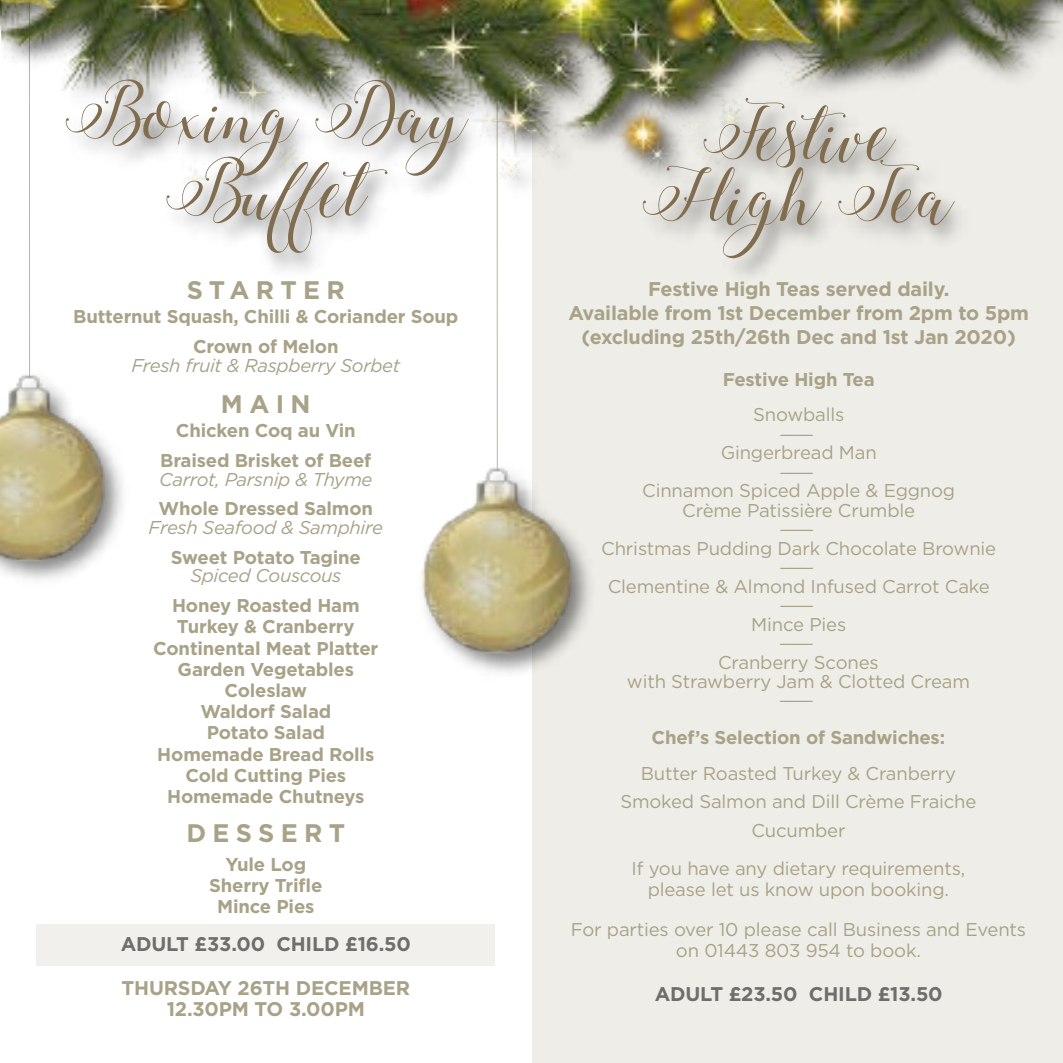
<style>
.page{position:relative;width:1063px;height:1063px;background:#fff}
.page>*{position:absolute;margin:0;border:0;box-sizing:border-box;transform-origin:0 0}
.t1{font:71px/77.2px "Stylish Calligraphy Demo";color:#806d50;text-align:center}
.t2{font:700 25.25px "Gotham";letter-spacing:.25em;color:#a8a288}
.t3{font:700 19.75px/23.8px "Gotham";letter-spacing:-.01em;color:#a8a288;text-align:center}
.t4{font:700 19.75px "Gotham";letter-spacing:-.01em;color:#6e6e6d}
.t5{font:18.5px/19px "Gotham";letter-spacing:-.01em;color:#a8a288;text-align:center}
.t6{font:700 18.5px/21.2px "Gotham";letter-spacing:-.01em;color:#a8a288;text-align:center}
.t7{font:italic 18.5px "Gotham";letter-spacing:-.02em;color:#a8a288}
</style>
<div class="page">
<div style="left:532px;top:0;width:531px;height:1063px;background:#efede8"></div>
<div style="left:36px;top:924px;width:459px;height:41px;background:#efede8"></div>
<img style="left:0;top:446px;width:123px;height:134px">
<img style="left:0;top:374px;width:104px;height:188px">
<hr style="left:29px;top:0;width:1px;height:377px;background:#bdb8a5">
<img style="left:422px;top:466px;width:150px;height:189px">
<hr style="left:497px;top:70px;width:1px;height:399px;background:#c9c6b6">
<img style="left:1px;top:0;width:1062px;height:87px">
<img style="left:1px;top:67px;width:585px;height:246px">
<img style="left:521px;top:87px;width:438px;height:226px">
<h1 class="t1" style="left:64px;top:75px;width:405px">Boxing Day<br>Buffet</h1>
<h2 class="t2" style="left:187px;top:282px;width:160px">STARTER</h2>
<p class="t6" style="left:73px;top:303px;width:387px;line-height:29.8px">Butternut Squash, Chilli &amp; Coriander Soup<br>Crown of Melon</p>
<p class="t7" style="left:131px;top:359px;width:270px">Fresh fruit &amp; Raspberry Sorbet</p>
<h2 class="t2" style="left:221px;top:395px;width:91px">MAIN</h2>
<p class="t6" style="left:160px;top:417px;width:213px;line-height:29.8px">Chicken Coq au Vin<br>Braised Brisket of Beef</p>
<p class="t7" style="left:159px;top:473px;width:215px">Carrot, Parsnip &amp; Thyme</p>
<p class="t6" style="left:159px;top:500px;width:216px">Whole Dressed Salmon</p>
<p class="t7" style="left:149px;top:521px;width:236px">Fresh Seafood &amp; Samphire</p>
<p class="t6" style="left:171px;top:548px;width:192px">Sweet Potato Tagine</p>
<p class="t7" style="left:190px;top:569px;width:152px">Spiced Couscous</p>
<p class="t6" style="left:153px;top:596px;width:227px">Honey Roasted Ham<br>Turkey &amp; Cranberry<br>Continental Meat Platter<br>Garden Vegetables<br>Coleslaw<br>Waldorf Salad<br>Potato Salad<br>Homemade Bread Rolls<br>Cold Cutting Pies<br>Homemade Chutneys</p>
<h2 class="t2" style="left:186px;top:824px;width:160px">DESSERT</h2>
<p class="t6" style="left:209px;top:855px;width:115px">Yule Log<br>Sherry Trifle<br>Mince Pies</p>
<p class="t4" style="left:121px;top:937px;width:292px">ADULT £33.00 CHILD £16.50</p>
<p class="t3" style="left:122px;top:979px;width:290px;line-height:21.2px">THURSDAY 26TH DECEMBER<br>12.30PM TO 3.00PM</p>
<h1 class="t1" style="left:643px;top:104px;width:312px;line-height:62px">Festive<br>High Tea</h1>
<p class="t3" style="left:568px;top:279px;width:462px">Festive High Teas served daily.<br>Available from 1st December from 2pm to 5pm (excluding 25th/26th Dec and 1st Jan 2020)</p>
<p class="t6" style="left:723px;top:370px;width:153px">Festive High Tea</p>
<p class="t5" style="left:753px;top:407px;width:93px">Snowballs</p>
<p class="t7" style="left:782px;top:420px;width:34px">___</p>
<p class="t5" style="left:721px;top:445px;width:158px">Gingerbread Man</p>
<p class="t7" style="left:782px;top:458px;width:34px">___</p>
<p class="t5" style="left:642px;top:483px;width:314px">Cinnamon Spiced Apple &amp; Eggnog<br>Crème Patissière Crumble</p>
<p class="t7" style="left:782px;top:515px;width:34px">___</p>
<p class="t5" style="left:601px;top:540px;width:396px">Christmas Pudding Dark Chocolate Brownie</p>
<p class="t7" style="left:782px;top:553px;width:34px">___</p>
<p class="t5" style="left:608px;top:578px;width:384px">Clementine &amp; Almond Infused Carrot Cake</p>
<p class="t7" style="left:782px;top:591px;width:34px">___</p>
<p class="t5" style="left:751px;top:616px;width:96px">Mince Pies</p>
<p class="t7" style="left:782px;top:629px;width:34px">___</p>
<p class="t5" style="left:627px;top:654px;width:345px">Cranberry Scones<br>with Strawberry Jam &amp; Clotted Cream</p>
<p class="t7" style="left:782px;top:686px;width:34px">___</p>
<p class="t6" style="left:652px;top:728px;width:295px">Chef’s Selection of Sandwiches:</p>
<p class="t5" style="left:620px;top:760px;width:358px;line-height:28.8px">Butter Roasted Turkey &amp; Cranberry<br>Smoked Salmon and Dill Crème Fraiche<br>Cucumber</p>
<p class="t5" style="left:632px;top:859px;width:335px;line-height:21.2px">If you have any dietary requirements, please let us know upon booking.</p>
<p class="t5" style="left:571px;top:920px;width:457px;line-height:21.2px">For parties over 10 please call Business and Events on 01443 803 954 to book.</p>
<p class="t4" style="left:655px;top:987px;width:289px">ADULT £23.50 CHILD £13.50</p>
</div>
